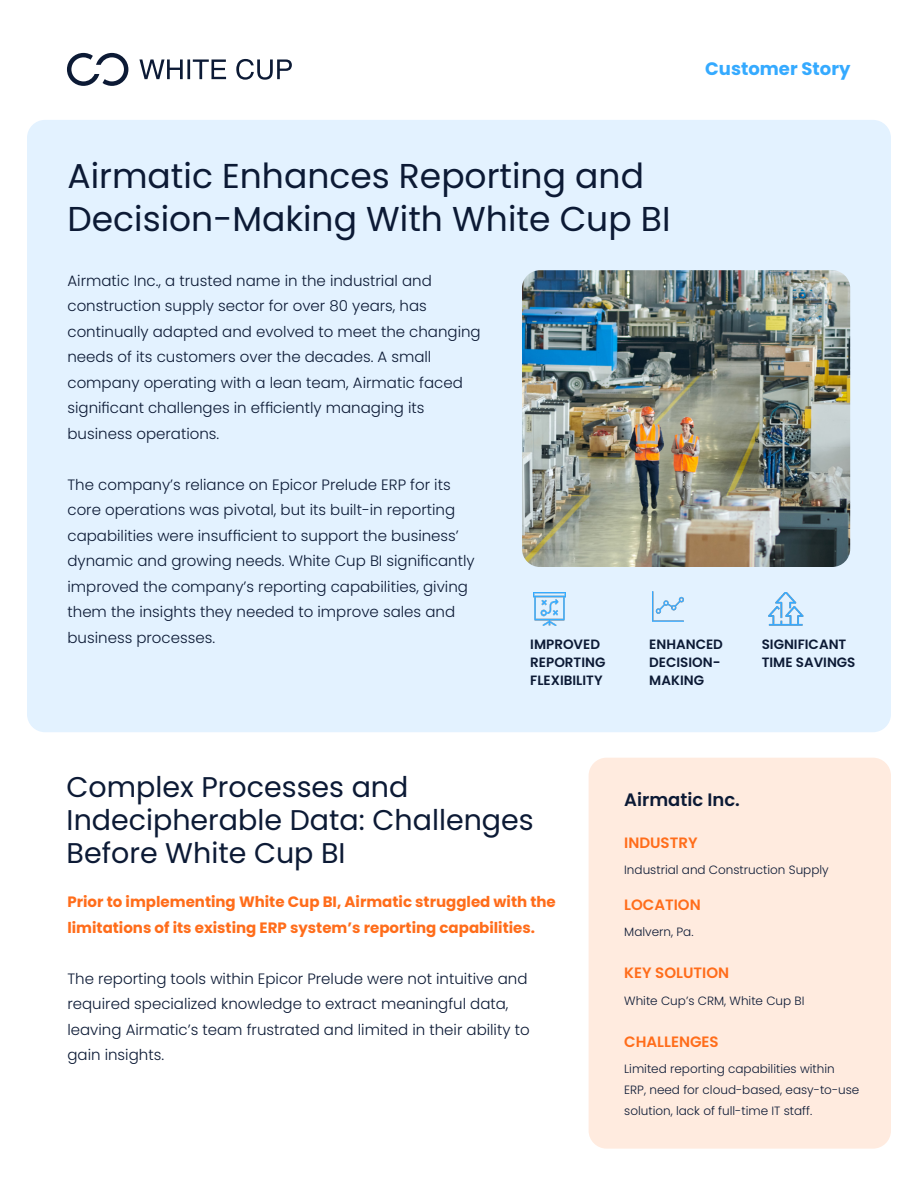
<style>
.page{position:relative;width:918px;height:1188px;background:#fff}
.page>*{position:absolute;margin:0;border:0;box-sizing:border-box;transform-origin:0 0}
.t1{font:34.5px/43.5px "Poppins";color:#0c1a35}
.t2{font:28.5px/33px "Poppins";color:#0c1a35}
.t3{font:700 18px "Poppins";color:#35aaff}
.t4{font:600 18px "Poppins";color:#0c1a35}
.t5{font:300 15px/25.5px "Poppins";color:#0c1a35}
.t6{font:700 15px/25.5px "Poppins";color:#ff6d1b}
.t7{font:600 15px "Poppins";color:#ff6d1b}
.t8{font:600 13.5px/18px "Poppins";color:#0c1a35}
.t9{font:300 12px/21px "Poppins";color:#0c1a35}
</style>
<div class="page">
<div style="left:27px;top:120px;width:864px;height:612px;background:#e3f2ff;border-radius:18px"></div>
<img style="left:522px;top:270px;width:328px;height:297px">
<img style="left:652px;top:591px;width:31px;height:30px">
<div style="left:589px;top:758px;width:302px;height:391px;background:#ffebdf;border-radius:18px"></div>
<svg style="left:67px;top:53px;width:61px;height:33px"></svg>
<svg style="left:139px;top:59px;width:153px;height:21px"></svg>
<img style="left:768px;top:592px;width:36px;height:34px">
<img style="left:533px;top:592px;width:33px;height:34px">
<p class="t3" style="left:705px;top:59px;width:147px">Customer Story</p>
<h1 class="t1" style="left:68px;top:154px;width:605px">Airmatic Enhances Reporting and<br>Decision-Making With White Cup BI</h1>
<p class="t5" style="left:68px;top:268px;width:415px">Airmatic Inc., a trusted name in the industrial and construction supply sector for over 80 years, has continually adapted and evolved to meet the changing needs of its customers over the decades. A small company operating with a lean team, Airmatic faced significant challenges in efficiently managing its business operations.</p>
<p class="t5" style="left:68px;top:472px;width:409px">The company’s reliance on Epicor Prelude ERP for its core operations was pivotal, but its built-in reporting capabilities were insufficient to support the business’ dynamic and growing needs. White Cup BI significantly improved the company’s reporting capabilities, giving them the insights they needed to improve sales and business processes.</p>
<p class="t8" style="left:530px;top:635px;width:77px">IMPROVED<br>REPORTING<br>FLEXIBILITY</p>
<p class="t8" style="left:649px;top:635px;width:75px">ENHANCED<br>DECISION-<br>MAKING</p>
<p class="t8" style="left:762px;top:635px;width:95px">SIGNIFICANT<br>TIME SAVINGS</p>
<h2 class="t2" style="left:67px;top:771px;width:469px">Complex Processes and<br>Indecipherable Data: Challenges<br>Before White Cup BI</h2>
<p class="t6" style="left:67px;top:889px;width:490px">Prior to implementing White Cup BI, Airmatic struggled with the limitations of its existing ERP system’s reporting capabilities.</p>
<p class="t5" style="left:67px;top:966px;width:464px">The reporting tools within Epicor Prelude were not intuitive and required specialized knowledge to extract meaningful data, leaving Airmatic’s team frustrated and limited in their ability to gain insights.</p>
<p class="t4" style="left:624px;top:789px;width:117px">Airmatic Inc.</p>
<p class="t7" style="left:624px;top:834px;width:75px">INDUSTRY</p>
<p class="t9" style="left:624px;top:859px;width:206px">Industrial and Construction Supply</p>
<p class="t7" style="left:624px;top:896px;width:78px">LOCATION</p>
<p class="t9" style="left:624px;top:922px;width:71px">Malvern, Pa.</p>
<p class="t7" style="left:624px;top:965px;width:106px">KEY SOLUTION</p>
<p class="t9" style="left:624px;top:990px;width:182px">White Cup’s CRM, White Cup BI</p>
<p class="t7" style="left:624px;top:1033px;width:96px">CHALLENGES</p>
<p class="t9" style="left:624px;top:1058px;width:237px">Limited reporting capabilities within<br>ERP, need for cloud-based, easy-to-use solution, lack of full-time IT staff.</p>
</div>
